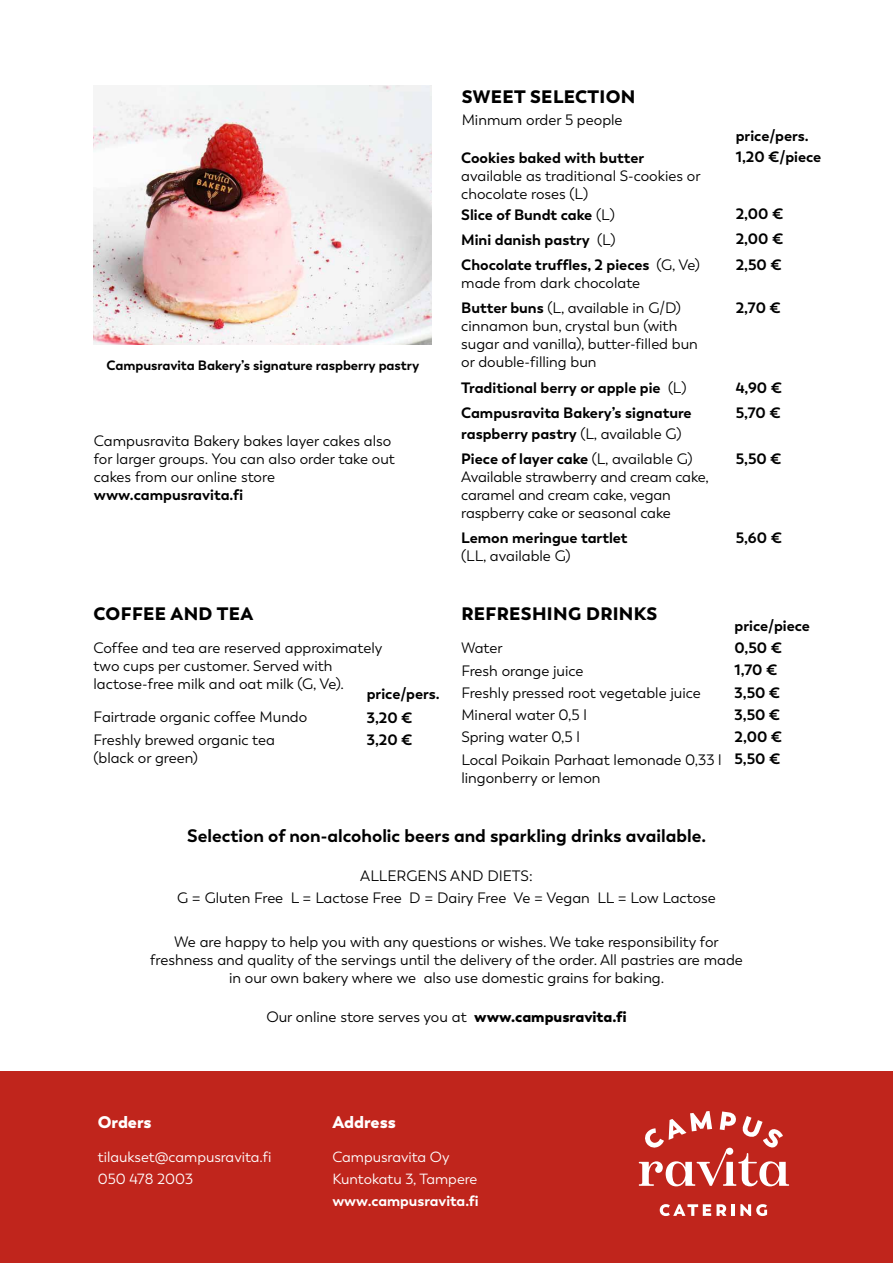
<style>
.page{position:relative;width:893px;height:1263px;background:#fff}
.page>*{position:absolute;margin:0;border:0;box-sizing:border-box;transform-origin:0 0}
.t1{font:700 18px "Trenda";color:#000}
.t2{font:900 18px "Trenda";letter-spacing:.02em;color:#000}
.t3{font:900 16.8px "Trenda";color:#fff}
.t4{font:15px/18px "Trenda";color:#000}
.t5{font:700 15px/25.2px "Trenda";color:#000}
.t6{font:14.7px/21.9px "Trenda";color:#fff}
.t7{font:700 14.7px "Trenda";color:#fff}
.t8{font:700 13.5px "Trenda";letter-spacing:-.005em;color:#000}
.s1{font-weight:400}
.s2{font-weight:700}
.s3{font-weight:900}
</style>
<div class="page">
<div style="left:0;top:1071px;width:893px;height:192px;background:#c0251c"></div>
<svg style="left:639px;top:1111px;width:150px;height:75px"></svg>
<svg style="left:660px;top:1204px;width:66px;height:12px"></svg>
<hr style="left:731px;top:1204px;width:4px;height:12px;background:#fff">
<svg style="left:740px;top:1204px;width:27px;height:12px"></svg>
<img style="left:94px;top:85px;width:338px;height:259px">
<p class="t8" style="left:107px;top:357px;width:314px">Campusravita Bakery’s signature raspberry pastry</p>
<p class="t4" style="left:94px;top:432px;width:303px">Campusravita Bakery bakes layer cakes also for larger groups. You can also order take out cakes from our online store</p>
<p class="t5" style="left:94px;top:483px;width:151px">www.campusravita.fi</p>
<p class="t2" style="left:94px;top:602px;width:161px">COFFEE AND TEA</p>
<p class="t4" style="left:94px;top:639px;width:290px">Coffee and tea are reserved approximately two cups per customer. Served with lactose-free milk and oat milk (G, Ve).</p>
<p class="t4" style="left:94px;top:706px;width:215px;line-height:22.2px">Fairtrade organic coffee Mundo<br>Freshly brewed organic tea</p>
<p class="t4" style="left:94px;top:749px;width:106px">(black or green)</p>
<p class="t5" style="left:367px;top:681px;width:74px">price/pers.</p>
<p class="t5" style="left:367px;top:706px;width:47px;line-height:22.2px">3,20 €<br>3,20 €</p>
<p class="t2" style="left:462px;top:85px;width:175px">SWEET SELECTION</p>
<p class="t4" style="left:462px;top:111px;width:162px">Minmum order 5 people</p>
<p class="t5" style="left:461px;top:145px;width:184px">Cookies baked with butter</p>
<p class="t4" style="left:461px;top:167px;width:241px">available as traditional S-cookies or chocolate roses (L)</p>
<p class="t5" style="left:461px;top:202px;width:240px">Slice of Bundt cake <span class="s1">(L)<br></span>Mini danish pastry <span class="s1">(L)<br></span>Chocolate truffles, 2 pieces <span class="s1">(G, Ve)</span></p>
<p class="t4" style="left:461px;top:270px;width:221px;line-height:25.2px">made from dark chocolate<br><span class="s2">Butter buns</span> (L, available in G/D)</p>
<p class="t4" style="left:461px;top:317px;width:238px">cinnamon bun, crystal bun (with sugar and vanilla), butter-filled bun or double-filling bun</p>
<p class="t5" style="left:461px;top:375px;width:232px">Traditional berry or apple pie <span class="s1">(L)<br></span>Campusravita Bakery’s signature</p>
<p class="t5" style="left:461px;top:421px;width:233px">raspberry pastry <span class="s1">(L, available G)<br></span>Piece of layer cake <span class="s1">(L, available G)</span></p>
<p class="t4" style="left:461px;top:468px;width:249px">Available strawberry and cream cake, caramel and cream cake, vegan raspberry cake or seasonal cake</p>
<p class="t5" style="left:461px;top:526px;width:168px">Lemon meringue tartlet</p>
<p class="t4" style="left:461px;top:547px;width:111px">(LL, available G)</p>
<p class="t5" style="left:736px;top:123px;width:74px">price/pers.</p>
<p class="t5" style="left:736px;top:145px;width:87px">1,20 €/piece</p>
<p class="t5" style="left:736px;top:202px;width:49px;text-align:justify">2,00 € 2,00 € 2,50 €</p>
<p class="t5" style="left:736px;top:295px;width:47px">2,70 €</p>
<p class="t5" style="left:736px;top:375px;width:48px">4,90 €<br>5,70 €</p>
<p class="t5" style="left:736px;top:446px;width:47px">5,50 €</p>
<p class="t5" style="left:736px;top:526px;width:48px">5,60 €</p>
<p class="t2" style="left:461px;top:602px;width:197px">REFRESHING DRINKS</p>
<p class="t4" style="left:461px;top:637px;width:262px;line-height:22.2px">Water<br>Fresh orange juice<br>Freshly pressed root vegetable juice<br>Mineral water 0,5 l<br>Spring water 0,5 l<br>Local Poikain Parhaat lemonade 0,33 l</p>
<p class="t4" style="left:461px;top:768px;width:141px">lingonberry or lemon</p>
<p class="t5" style="left:735px;top:614px;width:77px">price/piece</p>
<p class="t5" style="left:735px;top:637px;width:49px;line-height:22.2px">0,50 €<br>1,70 €<br>3,50 €<br>3,50 €<br>2,00 €<br>5,50 €</p>
<p class="t1" style="left:187px;top:824px;width:520px">Selection of non-alcoholic beers and sparkling drinks available.</p>
<p class="t4" style="left:177px;top:864px;width:540px;line-height:22.2px;text-align:center">ALLERGENS AND DIETS:<br>G = Gluten Free L = Lactose Free D = Dairy Free Ve = Vegan LL = Low Lactose</p>
<p class="t4" style="left:150px;top:933px;width:594px;text-align:center">We are happy to help you with any questions or wishes. We take responsibility for freshness and quality of the servings until the delivery of the order. All pastries are made in our own bakery where we also use domestic grains for baking.</p>
<p class="t4" style="left:266px;top:1008px;width:362px">Our online store serves you at <span class="s3">www.campusravita.fi</span></p>
<p class="t3" style="left:98px;top:1111px;width:55px">Orders</p>
<p class="t6" style="left:98px;top:1146px;width:175px">tilaukset@campusravita.fi<br>050 478 2003</p>
<p class="t3" style="left:332px;top:1111px;width:65px">Address</p>
<p class="t6" style="left:332px;top:1146px;width:147px">Campusravita Oy<br>Kuntokatu 3, Tampere</p>
<p class="t7" style="left:332px;top:1191px;width:148px">www.campusravita.fi</p>
</div>
